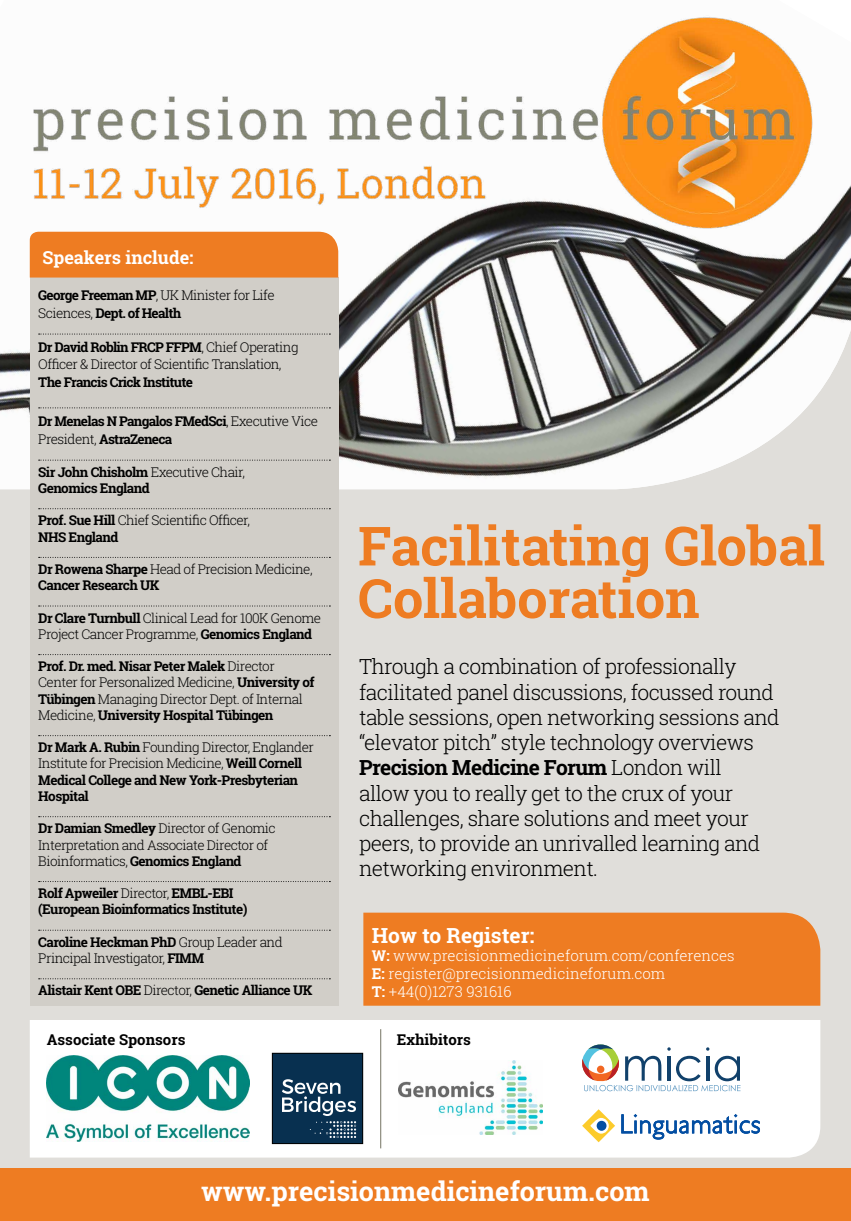
<style>
.page{position:relative;width:851px;height:1221px;background:#fff}
.page>*{position:absolute;margin:0;border:0;box-sizing:border-box;transform-origin:0 0}
.t1{font:700 54px/52.5px "Roboto Slab";color:#ee7c22}
.t2{font:700 27px "Roboto Slab";color:#fff}
.t3{font:300 21px/25.2px "Roboto Slab";letter-spacing:-.03em;color:#000}
.t4{font:700 21px "Roboto Slab";color:#fff}
.t5{font:700 18px "Roboto Slab";color:#fff}
.t6{font:300 15px/18px "Roboto Slab";color:#fff}
.t7{font:700 15px "Roboto Slab";color:#000}
.t8{font:300 13.5px/16.2px "Roboto Slab";letter-spacing:-.04em;color:#000}
.t9{font:700 13.5px/16.2px "Roboto Slab";letter-spacing:-.04em;color:#000}
.s1{font-weight:300}
.s2{font-weight:700}
</style>
<div class="page">
<div style="left:0;top:0;width:850px;height:1220px;background:#e0deda"></div>
<img style="left:0;top:0;width:850px;height:489px">
<div style="left:363px;top:912px;width:457px;height:93px;background:#ee7c22"></div>
<div style="left:30px;top:277px;width:308px;height:728px;background:#d1cec8"></div>
<svg style="left:39px;top:333px;width:291px;height:1px"></svg>
<svg style="left:39px;top:407px;width:291px;height:1px"></svg>
<svg style="left:39px;top:459px;width:291px;height:1px"></svg>
<svg style="left:39px;top:508px;width:291px;height:1px"></svg>
<svg style="left:39px;top:557px;width:291px;height:1px"></svg>
<svg style="left:39px;top:605px;width:291px;height:1px"></svg>
<svg style="left:39px;top:654px;width:291px;height:1px"></svg>
<svg style="left:39px;top:735px;width:291px;height:1px"></svg>
<svg style="left:39px;top:816px;width:291px;height:1px"></svg>
<svg style="left:39px;top:881px;width:291px;height:1px"></svg>
<svg style="left:39px;top:929px;width:291px;height:1px"></svg>
<svg style="left:39px;top:978px;width:291px;height:1px"></svg>
<div style="left:30px;top:232px;width:308px;height:45px;background:#ee7c22"></div>
<div style="left:30px;top:1020px;width:790px;height:137px;background:#fff"></div>
<img style="left:398px;top:1060px;width:144px;height:74px">
<img style="left:47px;top:1055px;width:202px;height:86px">
<img style="left:33px;top:14px;width:790px;height:224px">
<hr style="left:380px;top:1029px;width:1px;height:119px;background:#747362">
<div style="left:0;top:1167px;width:850px;height:53px;background:#ee7c22"></div>
<svg style="left:582px;top:1044px;width:158px;height:47px;background:#d2d7da"></svg>
<div style="left:272px;top:1053px;width:90px;height:90px;background:#083050"></div>
<div style="left:272px;top:1053px;width:90px;height:90px;border:1px solid #000"></div>
<svg style="left:282px;top:1079px;width:74px;height:36px"></svg>
<svg style="left:310px;top:1121px;width:46px;height:16px"></svg>
<svg style="left:582px;top:1109px;width:33px;height:33px"></svg>
<svg style="left:590px;top:1117px;width:18px;height:16px"></svg>
<svg style="left:596px;top:1120px;width:10px;height:10px"></svg>
<svg style="left:621px;top:1113px;width:138px;height:26px;background:#bacfe5"></svg>
<h3 class="t5" style="left:43px;top:245px;width:152px">Speakers include:</h3>
<p class="t9" style="left:38px;top:286px;width:238px;line-height:18px">George Freeman MP<span class="s1">, UK Minister for Life<br>Sciences,</span> Dept. of Health</p>
<p class="t8" style="left:38px;top:339px;width:262px"><span class="s2">Dr David Roblin FRCP FFPM</span>, Chief Operating<br>Officer &amp; Director of Scientific Translation,</p>
<p class="t9" style="left:38px;top:373px;width:156px">The Francis Crick Institute</p>
<p class="t9" style="left:38px;top:412px;width:281px;line-height:18px">Dr Menelas N Pangalos FMedSci<span class="s1">, Executive Vice<br>President,</span> AstraZeneca</p>
<p class="t9" style="left:38px;top:463px;width:208px">Sir John Chisholm <span class="s1">Executive Chair,<br></span>Genomics England</p>
<p class="t8" style="left:38px;top:512px;width:213px"><span class="s2">Prof. Sue Hill</span> Chief Scientific Officer,<br><span class="s2">NHS England</span></p>
<p class="t9" style="left:38px;top:560px;width:276px">Dr Rowena Sharpe <span class="s1">Head of Precision Medicine,<br></span>Cancer Research UK</p>
<p class="t8" style="left:38px;top:609px;width:284px"><span class="s2">Dr Clare Turnbull</span> Clinical Lead for 100K Genome<br>Project Cancer Programme, <span class="s2">Genomics England</span></p>
<p class="t8" style="left:38px;top:658px;width:277px"><span class="s2">Prof. Dr. med. Nisar Peter Malek</span> Director Center for Personalized Medicine, <span class="s2">University of Tübingen</span> Managing Director Dept. of Internal Medicine, <span class="s2">University Hospital Tübingen</span></p>
<p class="t9" style="left:38px;top:739px;width:277px">Dr Mark A. Rubin <span class="s1">Founding Director, Englander Institute for Precision Medicine,</span> Weill Cornell Medical College and New York-Presbyterian Hospital</p>
<p class="t8" style="left:38px;top:820px;width:239px"><span class="s2">Dr Damian Smedley</span> Director of Genomic<br>Interpretation and Associate Director of<br>Bioinformatics, <span class="s2">Genomics England</span></p>
<p class="t9" style="left:38px;top:884px;width:211px">Rolf Apweiler <span class="s1">Director,</span> EMBL-EBI (European Bioinformatics Institute)</p>
<p class="t8" style="left:38px;top:933px;width:246px"><span class="s2">Caroline Heckman PhD</span> Group Leader and<br>Principal Investigator, <span class="s2">FIMM</span></p>
<p class="t9" style="left:38px;top:982px;width:275px">Alistair Kent OBE <span class="s1">Director,</span> Genetic Alliance UK</p>
<h1 class="t1" style="left:358px;top:519px;width:468px">Facilitating Global<br>Collaboration</h1>
<p class="t3" style="left:359px;top:653px;width:422px">Through a combination of professionally facilitated panel discussions, focussed round table sessions, open networking sessions and “elevator pitch” style technology overviews <span class="s2">Precision Medicine Forum</span> London will<br>allow you to really get to the crux of your challenges, share solutions and meet your peers, to provide an unrivalled learning and networking environment.</p>
<h3 class="t4" style="left:372px;top:921px;width:164px">How to Register:</h3>
<p class="t6" style="left:372px;top:946px;width:364px"><span class="s2">W:</span> www.precisionmedicineforum.com/conferences<br><span class="s2">E:</span> register@precisionmedicineforum.com<br><span class="s2">T:</span> +44(0)1273 931616</p>
<p class="t7" style="left:47px;top:1028px;width:140px">Associate Sponsors</p>
<p class="t7" style="left:396px;top:1028px;width:76px">Exhibitors</p>
<h2 class="t2" style="left:201px;top:1172px;width:450px">www.precisionmedicineforum.com</h2>
</div>
